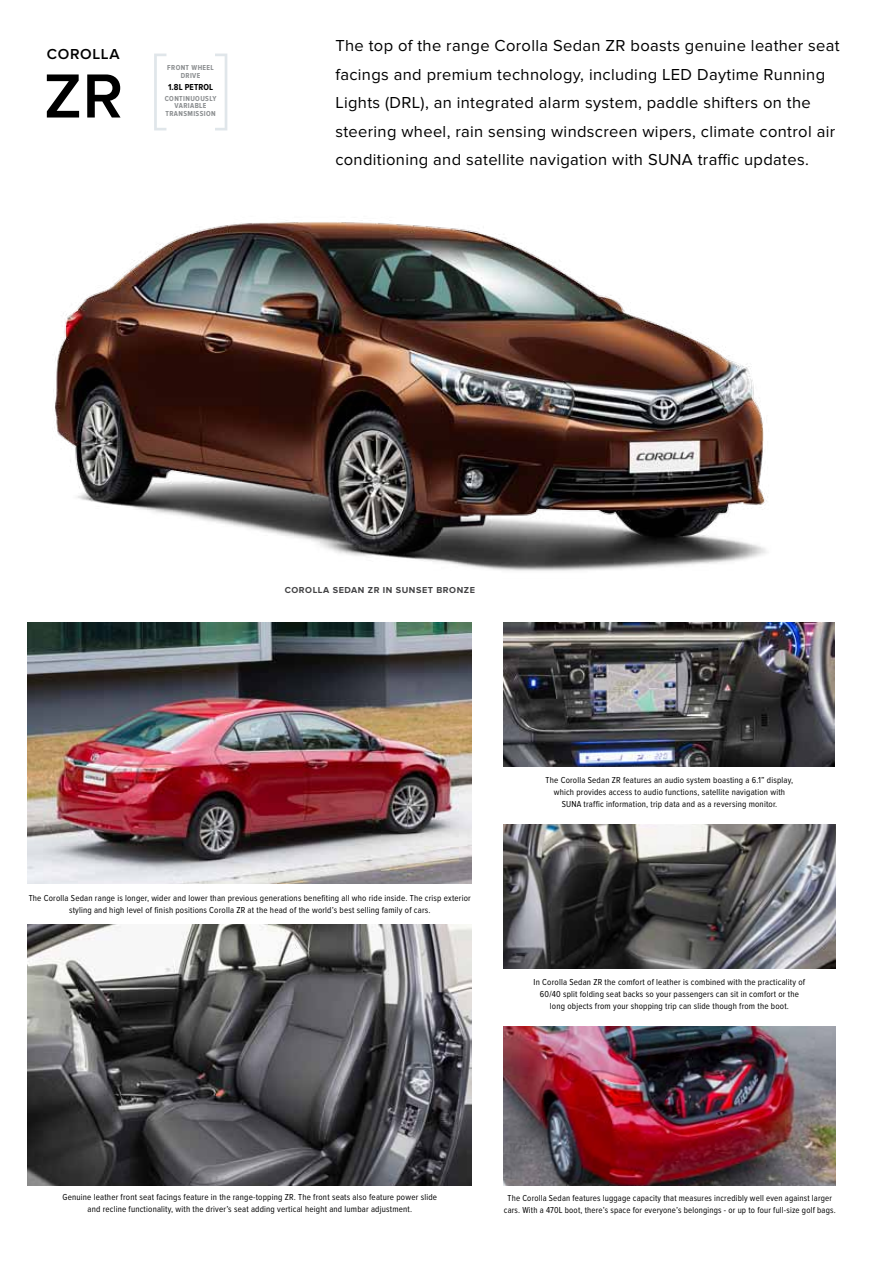
<style>
.page{position:relative;width:885px;height:1263px;background:#fff}
.page>*{position:absolute;margin:0;border:0;box-sizing:border-box;transform-origin:0 0}
.t1{font:600 64.5px "Proxima Nova";color:#000}
.t2{font:16.5px/28.5px "Proxima Nova";letter-spacing:.02em;color:#000}
.t3{font:600 15px "Proxima Nova";letter-spacing:.04em;color:#000}
.t4{font:9px/12px "Proxima Nova Cond";letter-spacing:.02em;color:#000;text-align:center}
.t5{font:700 9px "Proxima Nova";letter-spacing:.06em;color:#434345}
.t6{font:700 9px "Proxima Nova Cond";letter-spacing:.01em;color:#000}
.t7{font:700 7.5px/7.5px "Proxima Nova Cond";letter-spacing:.05em;color:#8b8e90;text-align:center}
</style>
<div class="page">
<img style="left:503px;top:623px;width:331px;height:144px">
<img style="left:503px;top:1026px;width:332px;height:159px">
<img style="left:53px;top:220px;width:715px;height:351px">
<img style="left:503px;top:825px;width:332px;height:144px">
<img style="left:28px;top:925px;width:444px;height:260px">
<svg style="left:154px;top:54px;width:73px;height:76px"></svg>
<img style="left:28px;top:623px;width:444px;height:260px">
<h3 class="t3" style="left:47px;top:46px;width:74px">COROLLA</h3>
<h1 class="t1" style="left:44px;top:59px;width:81px">ZR</h1>
<p class="t7" style="left:167px;top:64px;width:48px">FRONT WHEEL<br>DRIVE</p>
<p class="t6" style="left:168px;top:82px;width:47px">1.8L PETROL</p>
<p class="t7" style="left:165px;top:95px;width:53px">CONTINUOUSLY<br>VARIABLE<br>TRANSMISSION</p>
<p class="t2" style="left:335px;top:32px;width:506px">The top of the range Corolla Sedan ZR boasts genuine leather seat facings and premium technology, including LED Daytime Running Lights (DRL), an integrated alarm system, paddle shifters on the steering wheel, rain sensing windscreen wipers, climate control air conditioning and satellite navigation with SUNA traffic updates.</p>
<p class="t5" style="left:285px;top:585px;width:191px">COROLLA SEDAN ZR IN SUNSET BRONZE</p>
<p class="t4" style="left:545px;top:774px;width:249px">The Corolla Sedan ZR features an audio system boasting a 6.1” display, which provides access to audio functions, satellite navigation with<br>SUNA traffic information, trip data and as a reversing monitor.</p>
<p class="t4" style="left:29px;top:892px;width:443px">The Corolla Sedan range is longer, wider and lower than previous generations benefiting all who ride inside. The crisp exterior styling and high level of finish positions Corolla ZR at the head of the world’s best selling family of cars.</p>
<p class="t4" style="left:533px;top:976px;width:273px">In Corolla Sedan ZR the comfort of leather is combined with the practicality of<br>60/40 split folding seat backs so your passengers can sit in comfort or the long objects from your shopping trip can slide though from the boot.</p>
<p class="t4" style="left:62px;top:1191px;width:376px">Genuine leather front seat facings feature in the range-topping ZR. The front seats also feature power slide and recline functionality, with the driver’s seat adding vertical height and lumbar adjustment.</p>
<p class="t4" style="left:504px;top:1192px;width:333px">The Corolla Sedan features luggage capacity that measures incredibly well even against larger cars. With a 470L boot, there’s space for everyone’s belongings - or up to four full-size golf bags.</p>
</div>
